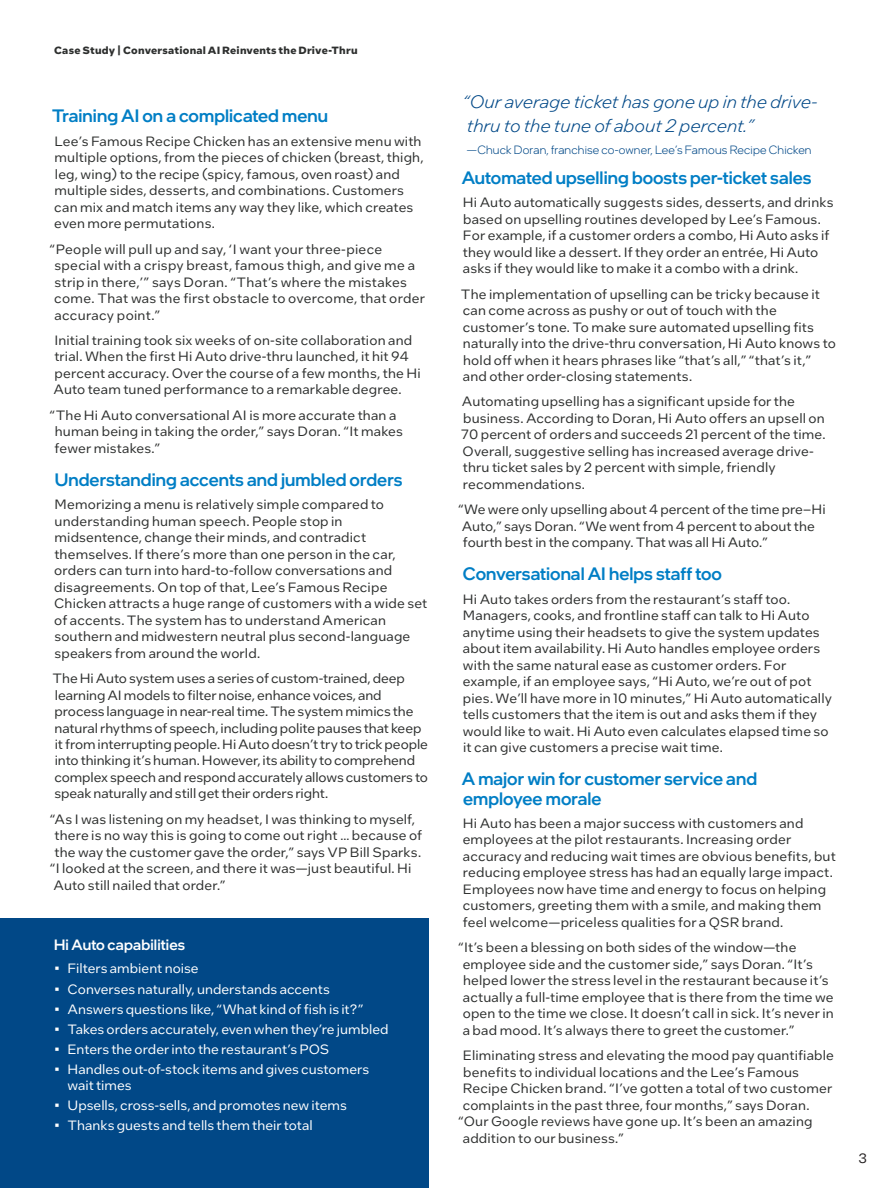
<style>
.page{position:relative;width:891px;height:1188px;background:#fff}
.page>*{position:absolute;margin:0;border:0;box-sizing:border-box;transform-origin:0 0}
.CopyHeaderBlue{font:500 18px/19.5px "Intel One Display";color:#007ec5}
.BulletPoints{font:italic 300 18px/24px "Intel One Text";letter-spacing:-.005em;color:#014887}
.MainCopy___Caption{font:500 18px "Intel One Display";letter-spacing:.005em;color:#007ec5}
.CopyHeaderBlue_H2{font:500 15px "Intel One Display";letter-spacing:.01em;color:#fff}
.MainCopy___Caption-2{font:13.5px/16.5px "Intel One Text";letter-spacing:.01em;color:#2d2f2e}
.Body{font:13.5px/16.5px "Intel One Text";color:#fff}
.t1{font:13.5px "Intel One Text";color:#231f20}
.BulletPoints-2{font:300 12px "Intel One Display";letter-spacing:.015em;color:#014887}
.Document_Header{font:700 10.5px "Intel One Text";letter-spacing:.02em;color:#2d2f2e}
</style>
<div class="page">
<div style="left:0;top:918px;width:429px;height:270px;background:#014887"></div>
<p class="Document_Header" style="left:54px;top:43px;width:305px">Case Study | Conversational AI Reinvents the Drive-Thru</p>
<p class="CopyHeaderBlue" style="left:52px;top:106px;width:278px">Training AI on a complicated menu</p>
<p class="MainCopy___Caption-2" style="left:54px;top:132px;width:371px">Lee’s Famous Recipe Chicken has an extensive menu with multiple options, from the pieces of chicken (breast, thigh, leg, wing) to the recipe (spicy, famous, oven roast) and multiple sides, desserts, and combinations. Customers can mix and match items any way they like, which creates even more permutations.</p>
<p class="MainCopy___Caption-2" style="left:54px;top:240px;width:372px;text-indent:-5px">“People will pull up and say, ‘I want your three-piece special with a crispy breast, famous thigh, and give me a strip in there,’” says Doran. “That’s where the mistakes come. That was the first obstacle to overcome, that order accuracy point.”</p>
<p class="MainCopy___Caption-2" style="left:53px;top:331px;width:369px">Initial training took six weeks of on-site collaboration and trial. When the first Hi Auto drive-thru launched, it hit 94 percent accuracy. Over the course of a few months, the Hi Auto team tuned performance to a remarkable degree.</p>
<p class="MainCopy___Caption-2" style="left:55px;top:406px;width:350px;text-indent:-5px">“The Hi Auto conversational AI is more accurate than a human being in taking the order,” says Doran. “It makes fewer mistakes.”</p>
<p class="MainCopy___Caption" style="left:55px;top:468px;width:349px">Understanding accents and jumbled orders</p>
<p class="MainCopy___Caption-2" style="left:54px;top:496px;width:375px">Memorizing a menu is relatively simple compared to understanding human speech. People stop in midsentence, change their minds, and contradict themselves. If there’s more than one person in the car, orders can turn into hard-to-follow conversations and disagreements. On top of that, Lee’s Famous Recipe Chicken attracts a huge range of customers with a wide set of accents. The system has to understand American southern and midwestern neutral plus second-language speakers from around the world.</p>
<p class="MainCopy___Caption-2" style="left:53px;top:670px;width:377px">The Hi Auto system uses a series of custom-trained, deep learning AI models to filter noise, enhance voices, and process language in near-real time. The system mimics the natural rhythms of speech, including polite pauses that keep it from interrupting people. Hi Auto doesn’t try to trick people into thinking it’s human. However, its ability to comprehend complex speech and respond accurately allows customers to speak naturally and still get their orders right.</p>
<p class="MainCopy___Caption-2" style="left:50px;top:810px;width:367px">“As I was listening on my headset, I was thinking to myself,</p>
<p class="MainCopy___Caption-2" style="left:54px;top:827px;width:369px">there is no way this is going to come out right … because of</p>
<p class="MainCopy___Caption-2" style="left:54px;top:843px;width:368px">the way the customer gave the order,” says VP Bill Sparks.</p>
<p class="MainCopy___Caption-2" style="left:50px;top:860px;width:363px">“I looked at the screen, and there it was—just beautiful. Hi</p>
<p class="MainCopy___Caption-2" style="left:53px;top:876px;width:174px">Auto still nailed that order.”</p>
<p class="CopyHeaderBlue_H2" style="left:54px;top:935px;width:133px">Hi Auto capabilities</p>
<p class="Body" style="left:54px;top:960px;width:146px">• Filters ambient noise</p>
<p class="Body" style="left:54px;top:980px;width:277px">• Converses naturally, understands accents</p>
<p class="Body" style="left:54px;top:1000px;width:311px">• Answers questions like, “What kind of fish is it?”</p>
<p class="Body" style="left:54px;top:1020px;width:336px">• Takes orders accurately, even when they’re jumbled</p>
<p class="Body" style="left:54px;top:1040px;width:277px">• Enters the order into the restaurant’s POS</p>
<p class="Body" style="left:68px;top:1060px;width:303px;text-indent:-14px">• Handles out-of-stock items and gives customers wait times</p>
<p class="Body" style="left:54px;top:1097px;width:294px">• Upsells, cross-sells, and promotes new items</p>
<p class="Body" style="left:54px;top:1117px;width:260px">• Thanks guests and tells them their total</p>
<p class="BulletPoints" style="left:462px;top:90px;width:357px">“Our average ticket has gone up in the drive&shy;thru to the tune of about 2 percent.”</p>
<p class="BulletPoints-2" style="left:467px;top:143px;width:346px">—Chuck Doran, franchise co-owner, Lee’s Famous Recipe Chicken</p>
<p class="CopyHeaderBlue" style="left:462px;top:167px;width:351px">Automated upselling boosts per-ticket sales</p>
<p class="MainCopy___Caption-2" style="left:463px;top:194px;width:372px">Hi Auto automatically suggests sides, desserts, and drinks based on upselling routines developed by Lee’s Famous.<br>For example, if a customer orders a combo, Hi Auto asks if they would like a dessert. If they order an entrée, Hi Auto asks if they would like to make it a combo with a drink.</p>
<p class="MainCopy___Caption-2" style="left:461px;top:285px;width:376px">The implementation of upselling can be tricky because it can come across as pushy or out of touch with the customer’s tone. To make sure automated upselling fits naturally into the drive-thru conversation, Hi Auto knows to hold off when it hears phrases like “that’s all,” “that’s it,” and other order-closing statements.</p>
<p class="MainCopy___Caption-2" style="left:461px;top:393px;width:366px">Automating upselling has a significant upside for the business. According to Doran, Hi Auto offers an upsell on 70 percent of orders and succeeds 21 percent of the time.<br>Overall, suggestive selling has increased average drive&shy;thru ticket sales by 2 percent with simple, friendly recommendations.</p>
<p class="MainCopy___Caption-2" style="left:458px;top:501px;width:369px">“We were only upselling about 4 percent of the time pre–Hi<br>Auto,” says Doran. “We went from 4 percent to about the fourth best in the company. That was all Hi Auto.”</p>
<p class="CopyHeaderBlue" style="left:463px;top:564px;width:261px">Conversational AI helps staff too</p>
<p class="MainCopy___Caption-2" style="left:463px;top:590px;width:371px">Hi Auto takes orders from the restaurant’s staff too.<br>Managers, cooks, and frontline staff can talk to Hi Auto anytime using their headsets to give the system updates about item availability. Hi Auto handles employee orders with the same natural ease as customer orders. For example, if an employee says, “Hi Auto, we’re out of pot pies. We’ll have more in 10 minutes,” Hi Auto automatically tells customers that the item is out and asks them if they would like to wait. Hi Auto even calculates elapsed time so it can give customers a precise wait time.</p>
<p class="CopyHeaderBlue" style="left:462px;top:769px;width:297px">A major win for customer service and employee morale</p>
<p class="MainCopy___Caption-2" style="left:463px;top:814px;width:375px">Hi Auto has been a major success with customers and employees at the pilot restaurants. Increasing order accuracy and reducing wait times are obvious benefits, but reducing employee stress has had an equally large impact.<br>Employees now have time and energy to focus on helping customers, greeting them with a smile, and making them feel welcome—priceless qualities for a QSR brand.</p>
<p class="MainCopy___Caption-2" style="left:463px;top:939px;width:373px;text-indent:-5px">“It’s been a blessing on both sides of the window—the employee side and the customer side,” says Doran. “It’s helped lower the stress level in the restaurant because it’s actually a full-time employee that is there from the time we open to the time we close. It doesn’t call in sick. It’s never in a bad mood. It’s always there to greet the customer.”</p>
<p class="MainCopy___Caption-2" style="left:463px;top:1047px;width:373px">Eliminating stress and elevating the mood pay quantifiable</p>
<p class="MainCopy___Caption-2" style="left:463px;top:1063px;width:337px">benefits to individual locations and the Lee’s Famous</p>
<p class="MainCopy___Caption-2" style="left:463px;top:1080px;width:371px">Recipe Chicken brand. “I’ve gotten a total of two customer</p>
<p class="MainCopy___Caption-2" style="left:463px;top:1096px;width:348px">complaints in the past three, four months,” says Doran.</p>
<p class="MainCopy___Caption-2" style="left:458px;top:1113px;width:356px">“Our Google reviews have gone up. It’s been an amazing</p>
<p class="MainCopy___Caption-2" style="left:463px;top:1129px;width:163px">addition to our business.”</p>
<p class="t1" style="left:858px;top:1150px;width:10px">3</p>
</div>
